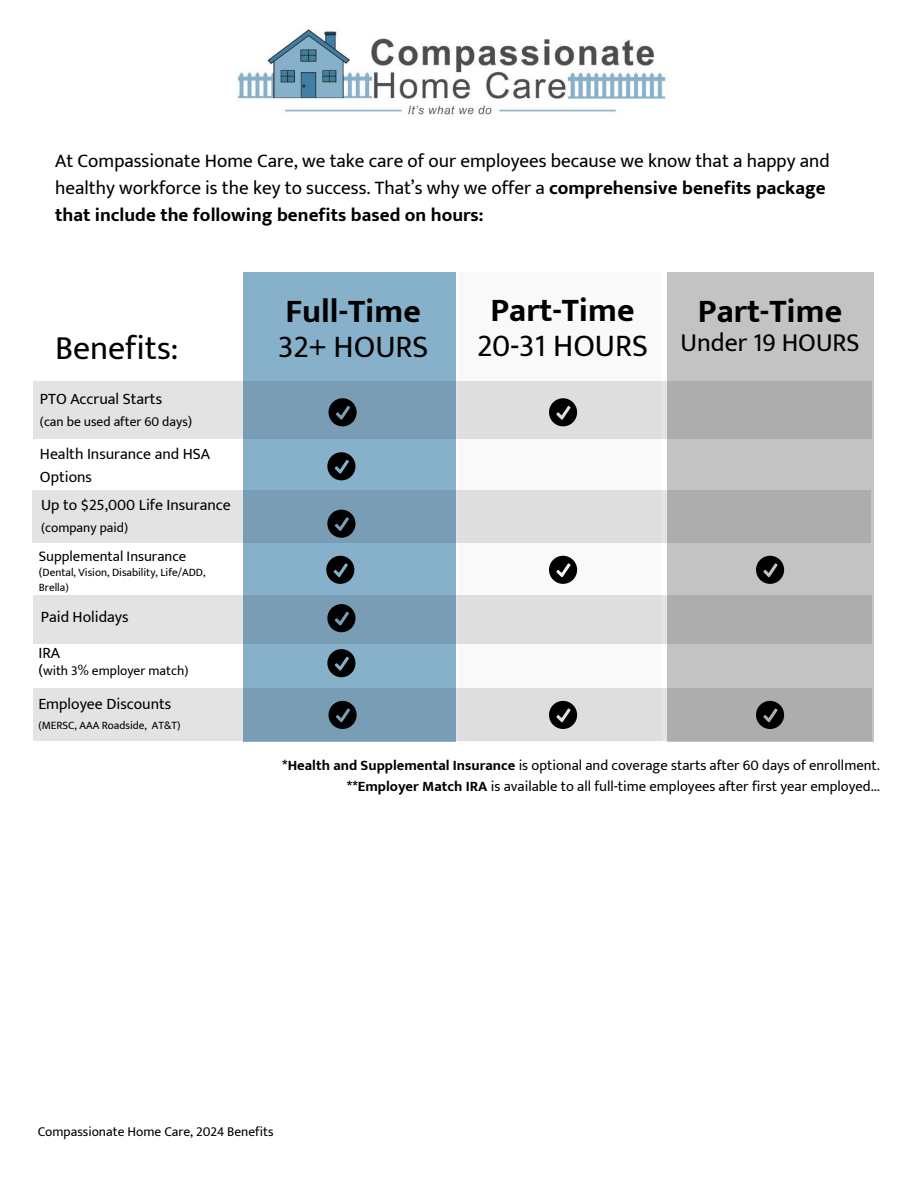
<style>
.page{position:relative;width:918px;height:1188px;background:#fff}
.page>*{position:absolute;margin:0;border:0;box-sizing:border-box;transform-origin:0 0}
.t1{font:700 33.75px "Mukta";color:#000}
.t2{font:33.75px "Mukta";color:#000}
.t3{font:31.5px "Mukta";color:#000}
.t4{font:25.8px "Mukta";color:#000}
.t5{font:19.2px/27px "Mukta";color:#000}
.t6{font:15.75px/22.5px "Mukta";color:#000}
.t7{font:14.7px/21.3px "Mukta";color:#000;text-align:right}
.t8{font:13.5px "Mukta";color:#000}
.t9{font:11.25px/14.7px "Mukta";color:#000}
.s1{font-weight:700}
.s2{font-size:14.7px}
.s3{font-size:12.3px}
.s4{font-size:15.75px}
</style>
<div class="page">
<div style="left:667px;top:272px;width:207px;height:469px;background:#c3c3c3"></div>
<div style="left:243px;top:272px;width:213px;height:469px;background:#87b1cb"></div>
<div style="left:458px;top:272px;width:202px;height:469px;background:#f9f9f9"></div>
<div style="left:34px;top:381px;width:838px;height:58px;background:#000;opacity:.06"></div>
<div style="left:34px;top:595px;width:838px;height:49px;background:#000;opacity:.06"></div>
<div style="left:34px;top:688px;width:838px;height:53px;background:#000;opacity:.06"></div>
<div style="left:33px;top:490px;width:838px;height:53px;background:#000;opacity:.06"></div>
<svg style="left:329px;top:398px;width:28px;height:28px"></svg>
<img style="left:237px;top:29px;width:430px;height:86px">
<svg style="left:549px;top:398px;width:28px;height:28px"></svg>
<svg style="left:327px;top:452px;width:29px;height:28px"></svg>
<svg style="left:327px;top:510px;width:29px;height:28px"></svg>
<svg style="left:326px;top:556px;width:28px;height:28px"></svg>
<svg style="left:549px;top:556px;width:28px;height:28px"></svg>
<svg style="left:756px;top:556px;width:28px;height:28px"></svg>
<svg style="left:327px;top:604px;width:29px;height:28px"></svg>
<svg style="left:327px;top:649px;width:29px;height:28px"></svg>
<svg style="left:329px;top:701px;width:28px;height:28px"></svg>
<svg style="left:549px;top:701px;width:28px;height:28px"></svg>
<svg style="left:756px;top:701px;width:28px;height:28px"></svg>
<p class="t5" style="left:55px;top:146px;width:776px">At Compassionate Home Care, we take care of our employees because we know that a happy and healthy workforce is the key to success. That’s why we offer a <span class="s1">comprehensive benefits package that include the following benefits based on hours:</span></p>
<p class="t2" style="left:55px;top:327px;width:125px">Benefits:</p>
<p class="t6" style="left:40px;top:387px;width:124px">PTO Accrual Starts</p>
<p class="t8" style="left:40px;top:414px;width:154px">(can be used after 60 days<span class="s2">)</span></p>
<p class="t6" style="left:40px;top:442px;width:172px">Health Insurance and HSA<br>Options</p>
<p class="t6" style="left:41px;top:493px;width:191px">Up to $25,000 Life Insurance</p>
<p class="t8" style="left:41px;top:520px;width:89px">(company paid)</p>
<p class="t7" style="left:39px;top:546px;width:149px">Supplemental Insurance</p>
<p class="t9" style="left:39px;top:565px;width:168px"><span class="s3">(</span>Dental, Vision, Disability, Life/ADD,<br>Brella)</p>
<p class="t6" style="left:41px;top:605px;width:89px">Paid Holidays</p>
<p class="t6" style="left:38px;top:641px;width:23px">IRA</p>
<p class="t8" style="left:38px;top:662px;width:152px"><span class="s4">(</span>with 3% employer match)</p>
<p class="t6" style="left:38px;top:692px;width:134px">Employee Discounts</p>
<p class="t9" style="left:38px;top:718px;width:144px">(MERSC, AAA Roadside, AT&amp;T)</p>
<p class="t1" style="left:286px;top:290px;width:137px">Full-Time</p>
<p class="t3" style="left:278px;top:327px;width:152px">32+ HOURS</p>
<p class="t1" style="left:490px;top:289px;width:146px">Part-Time</p>
<p class="t3" style="left:477px;top:326px;width:172px">20-31 HOURS</p>
<p class="t1" style="left:698px;top:290px;width:146px">Part-Time</p>
<p class="t4" style="left:681px;top:327px;width:181px">Under 19 HOURS</p>
<p class="t7" style="left:282px;top:754px;width:599px"><span class="s1">*Health and Supplemental Insurance</span> is optional and coverage starts after 60 days of enrollment. <span class="s1">**Employer Match IRA</span> is available to all full-time employees after first year employed...</p>
<p class="t8" style="left:38px;top:1124px;width:237px">Compassionate Home Care, 2024 Benefits</p>
</div>
